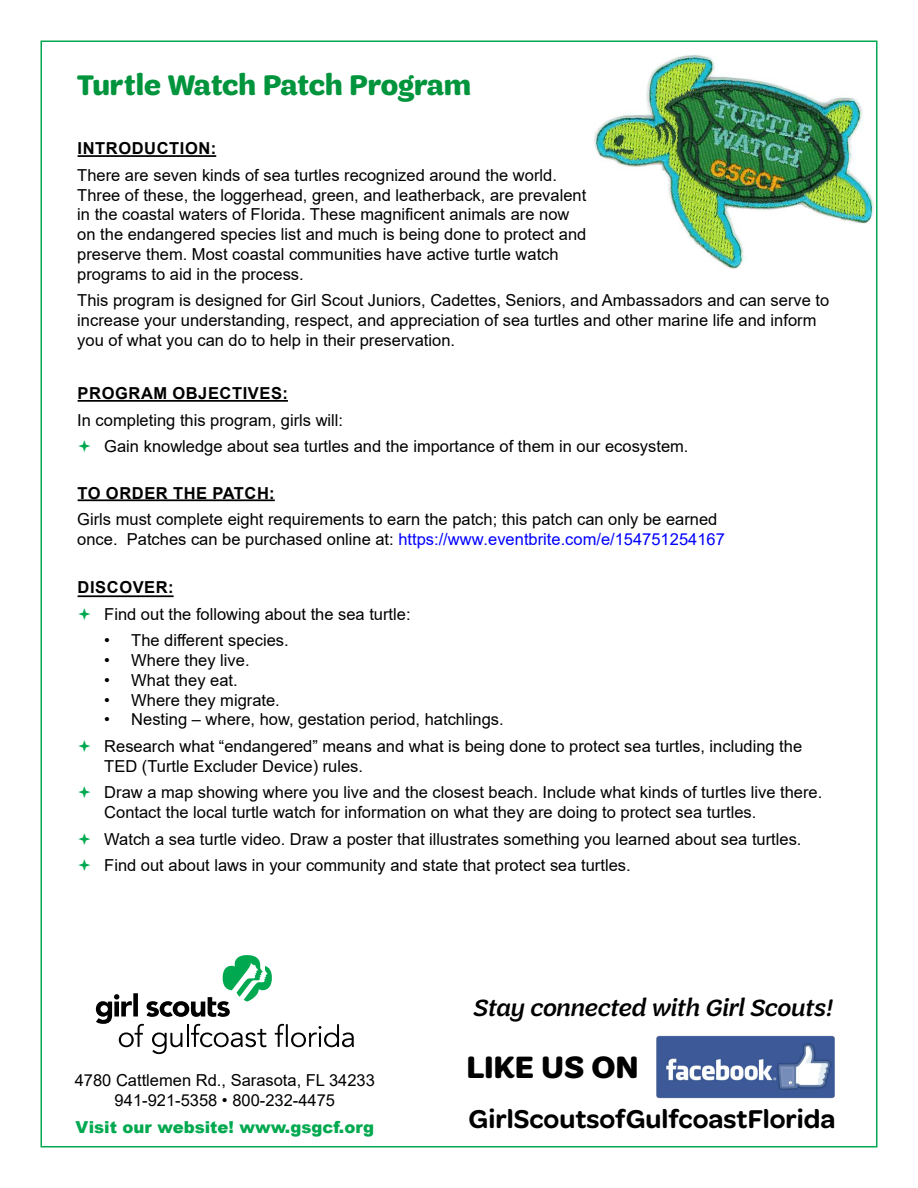
<style>
.page{position:relative;width:918px;height:1188px;background:#fff}
.page>*{position:absolute;margin:0;border:0;box-sizing:border-box;transform-origin:0 0}
.t1{font:700 32.7px "Trefoil Sans";color:#000}
.t2{font:700 30px "Trefoil Sans";color:#00943c}
.t3{font:600 27.45px "Omnes Girl Scouts";color:#000}
.t4{font:italic 500 25.05px "Trefoil Sans";color:#000}
.t5{font:16.5px/19.8px "Arial";color:#000}
.t6{font:700 16.5px "Arial";letter-spacing:.035em;color:#000}
.t7{font:900 16.5px "Arial";color:#00a94f}
.s1{color:#00f}
</style>
<div class="page">
<img style="left:594px;top:54px;width:281px;height:215px">
<hr style="left:78px;top:155px;width:138px;height:2px;background:#000">
<hr style="left:78px;top:400px;width:210px;height:2px;background:#000">
<hr style="left:78px;top:499px;width:197px;height:2px;background:#000">
<hr style="left:78px;top:595px;width:96px;height:2px;background:#000">
<svg style="left:96px;top:955px;width:258px;height:99px"></svg>
<img style="left:656px;top:1035px;width:179px;height:64px">
<h2 class="t2" style="left:77px;top:68px;width:395px">Turtle Watch Patch Program</h2>
<p class="t6" style="left:78px;top:137px;width:140px">INTRODUCTION:</p>
<p class="t5" style="left:77px;top:165px;width:511px">There are seven kinds of sea turtles recognized around the world.<br>Three of these, the loggerhead, green, and leatherback, are prevalent in the coastal waters of Florida. These magnificent animals are now on the endangered species list and much is being done to protect and preserve them. Most coastal communities have active turtle watch programs to aid in the process.</p>
<p class="t5" style="left:77px;top:291px;width:754px">This program is designed for Girl Scout Juniors, Cadettes, Seniors, and Ambassadors and can serve to increase your understanding, respect, and appreciation of sea turtles and other marine life and inform you of what you can do to help in their preservation.</p>
<p class="t6" style="left:78px;top:382px;width:212px">PROGRAM OBJECTIVES:</p>
<p class="t5" style="left:104px;top:406px;width:586px;line-height:26.5px;text-indent:-27px">In completing this program, girls will:<br>Gain knowledge about sea turtles and the importance of them in our ecosystem.</p>
<p class="t6" style="left:78px;top:481px;width:199px">TO ORDER THE PATCH:</p>
<p class="t5" style="left:77px;top:509px;width:649px">Girls must complete eight requirements to earn the patch; this patch can only be earned once. Patches can be purchased online at: <span class="s1">https://www.eventbrite.com/e/154751254167</span></p>
<p class="t6" style="left:78px;top:576px;width:98px">DISCOVER:</p>
<p class="t5" style="left:104px;top:604px;width:308px">Find out the following about the sea turtle:</p>
<p class="t5" style="left:104px;top:630px;width:186px">• The different species.</p>
<p class="t5" style="left:104px;top:650px;width:147px">• Where they live.</p>
<p class="t5" style="left:104px;top:670px;width:135px">• What they eat.</p>
<p class="t5" style="left:104px;top:690px;width:177px">• Where they migrate.</p>
<p class="t5" style="left:104px;top:706px;width:699px;line-height:26.5px">• Nesting – where, how, gestation period, hatchlings.<br>Research what “endangered” means and what is being done to protect sea turtles, including the</p>
<p class="t5" style="left:104px;top:753px;width:720px;line-height:26.5px">TED (Turtle Excluder Device) rules.<br>Draw a map showing where you live and the closest beach. Include what kinds of turtles live there.</p>
<p class="t5" style="left:104px;top:799px;width:699px;line-height:26.5px">Contact the local turtle watch for information on what they are doing to protect sea turtles.<br>Watch a sea turtle video. Draw a poster that illustrates something you learned about sea turtles.<br>Find out about laws in your community and state that protect sea turtles.</p>
<p class="t5" style="left:75px;top:1071px;width:302px;text-align:center">4780 Cattlemen Rd., Sarasota, FL 34233<br>941-921-5358 • 800-232-4475</p>
<p class="t7" style="left:76px;top:1115px;width:300px">Visit our website! www.gsgcf.org</p>
<h3 class="t4" style="left:473px;top:994px;width:361px">Stay connected with Girl Scouts!</h3>
<h1 class="t1" style="left:466px;top:1049px;width:174px">LIKE US ON</h1>
<h3 class="t3" style="left:469px;top:1099px;width:369px">GirlScoutsofGulfcoastFlorida</h3>
</div>
